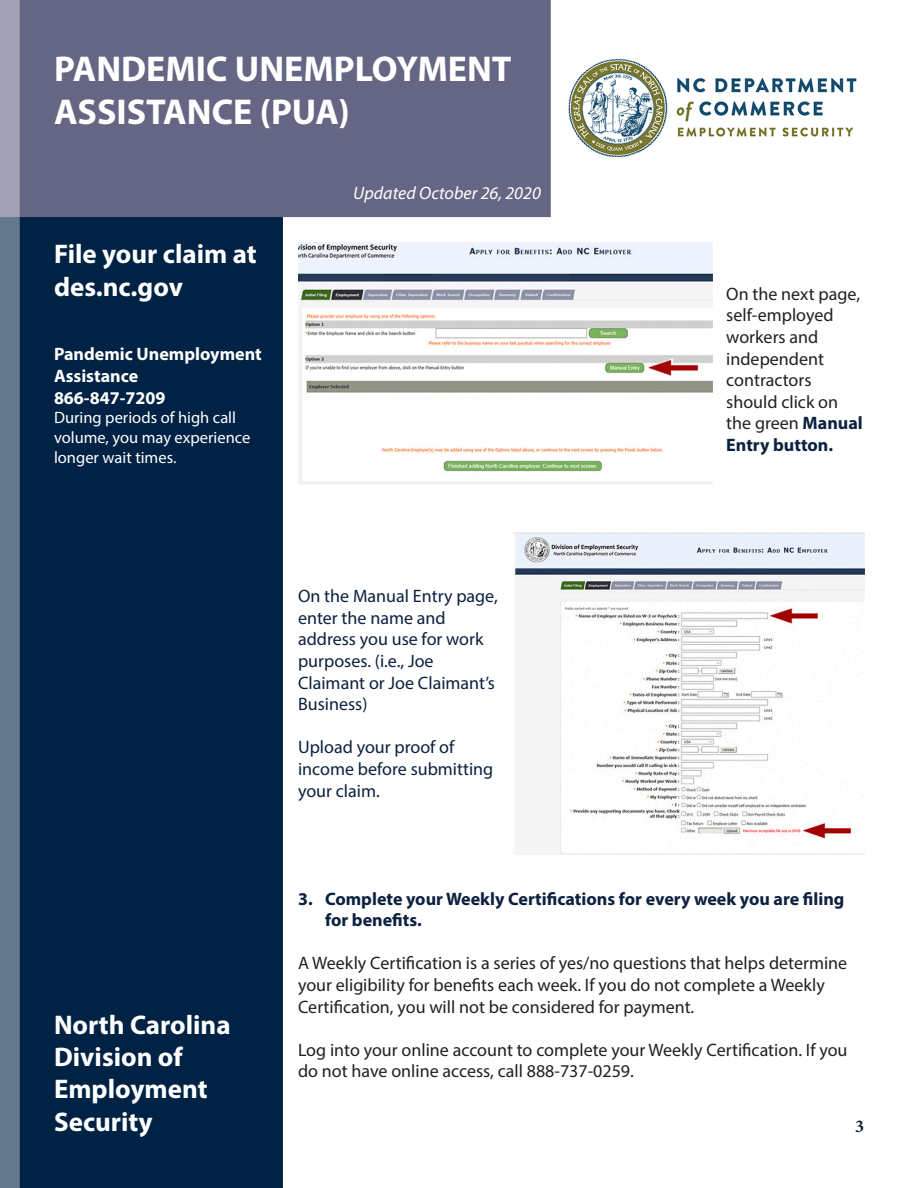
<style>
.page{position:relative;width:918px;height:1188px;background:#fff}
.page>*{position:absolute;margin:0;border:0;box-sizing:border-box;transform-origin:0 0}
.t1{font:700 36px "Myriad Pro";color:#fff}
.t2{font:700 27px/32.4px "Myriad Pro";color:#fff}
.t3{font:18px/21.6px "Myriad Pro";color:#231f20}
.t4{font:18px/21.6px "Myriad Pro";color:#0c213f}
.t5{font:700 18px/21.6px "Myriad Pro";color:#0c213f}
.t6{font:700 18px/21.6px "Myriad Pro";color:#fff}
.t7{font:italic 18px "Myriad Pro";color:#fff}
.t8{font:700 18px "Minion Pro";color:#0c213f}
.t9{font:16.5px/19.8px "Myriad Pro";color:#fff}
.s1{font-weight:700;color:#0c213f}
</style>
<div class="page">
<img style="left:0;top:0;width:865px;height:1188px">
<img style="left:298px;top:243px;width:415px;height:242px">
<img style="left:514px;top:532px;width:350px;height:322px">
<p class="t1" style="left:54px;top:45px;width:459px">PANDEMIC UNEMPLOYMENT</p>
<p class="t1" style="left:54px;top:89px;width:297px">ASSISTANCE (PUA)</p>
<p class="t2" style="left:54px;top:237px;width:204px">File your claim at</p>
<p class="t2" style="left:54px;top:269px;width:131px">des.nc.gov</p>
<p class="t6" style="left:54px;top:343px;width:209px">Pandemic Unemployment<br>Assistance</p>
<p class="t6" style="left:54px;top:386px;width:113px">866-847-7209</p>
<p class="t9" style="left:54px;top:408px;width:198px">During periods of high call volume, you may experience longer wait times.</p>
<p class="t7" style="left:353px;top:182px;width:189px">Updated October 26, 2020</p>
<p class="t3" style="left:726px;top:283px;width:135px">On the next page, self-employed workers and</p>
<p class="t3" style="left:726px;top:347px;width:99px">independent</p>
<p class="t3" style="left:726px;top:369px;width:138px">contractors should click on the green <span class="s1">Manual<br>Entry button.</span></p>
<p class="t2" style="left:54px;top:1007px;width:178px">North Carolina<br>Division of</p>
<p class="t2" style="left:54px;top:1072px;width:155px">Employment</p>
<p class="t2" style="left:54px;top:1105px;width:100px">Security</p>
<p class="t4" style="left:298px;top:585px;width:201px">On the Manual Entry page,</p>
<p class="t4" style="left:298px;top:607px;width:149px">enter the name and</p>
<p class="t4" style="left:298px;top:628px;width:187px">address you use for work purposes. (i.e., Joe</p>
<p class="t4" style="left:298px;top:671px;width:198px">Claimant or Joe Claimant’s<br>Business)</p>
<p class="t4" style="left:298px;top:736px;width:197px">Upload your proof of income before submitting your claim.</p>
<p class="t5" style="left:325px;top:887px;width:521px;text-indent:-27px">3. Complete your Weekly Certifications for every week you are filing for benefits.</p>
<p class="t3" style="left:298px;top:952px;width:551px">A Weekly Certification is a series of yes/no questions that helps determine your eligibility for benefits each week. If you do not complete a Weekly</p>
<p class="t3" style="left:298px;top:995px;width:398px">Certification, you will not be considered for payment.</p>
<p class="t3" style="left:298px;top:1039px;width:551px">Log into your online account to complete your Weekly Certification. If you do not have online access, call 888-737-0259.</p>
<p class="t8" style="left:855px;top:1114px;width:10px">3</p>
</div>
